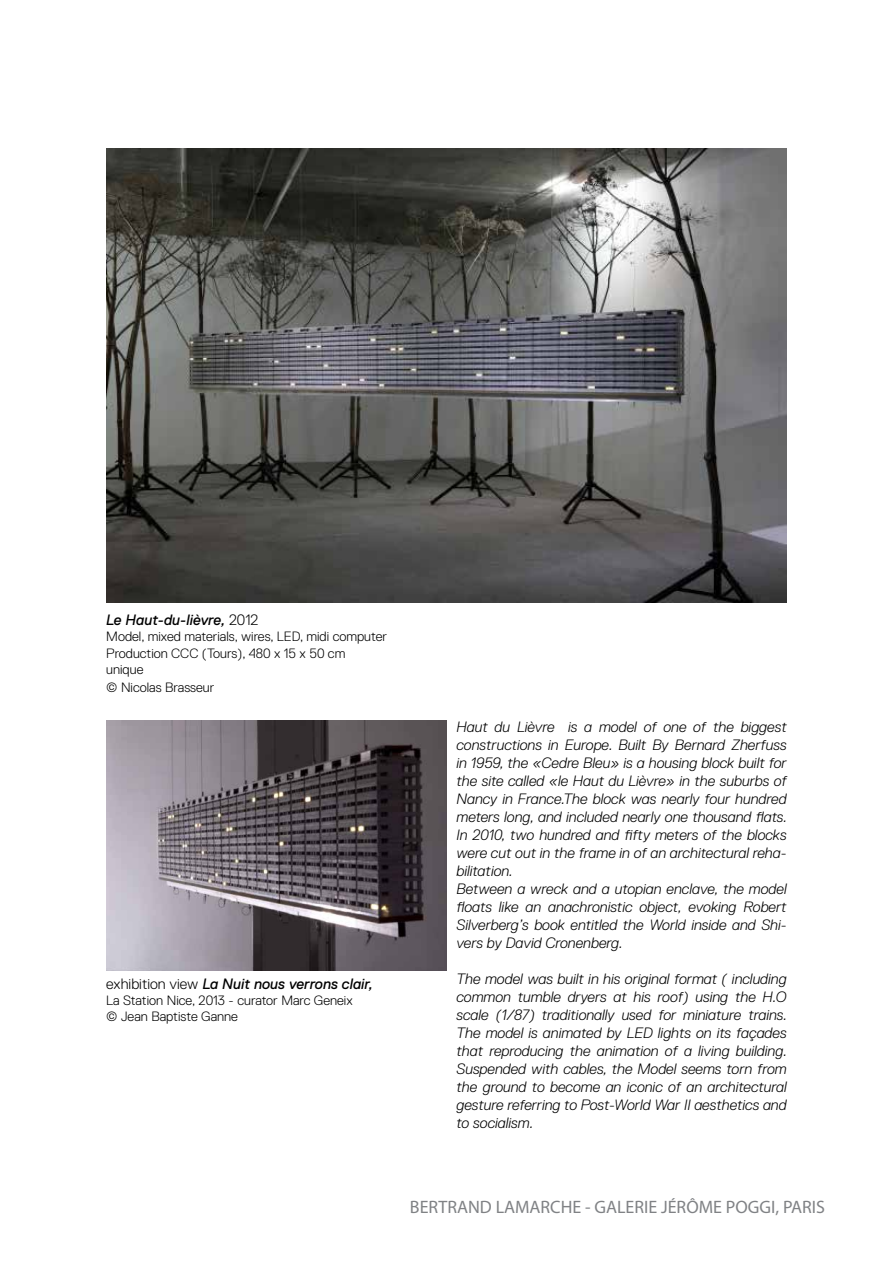
<style>
.page{position:relative;width:893px;height:1263px;background:#fff}
.page>*{position:absolute;margin:0;border:0;box-sizing:border-box;transform-origin:0 0}
.t1{font:18px "Myriad Pro";color:#808285}
.t2{font:italic 300 15px/18px "Replica Pro";color:#000}
.t3{font:italic 15px "Replica Pro";color:#000}
.t4{font:300 13.5px/16.2px "Replica Pro";color:#000}
.s1{font-weight:300;font-style:normal}
</style>
<div class="page">
<img style="left:106px;top:149px;width:681px;height:453px">
<img style="left:106px;top:720px;width:340px;height:251px">
<p class="t3" style="left:106px;top:612px;width:154px">Le Haut-du-lièvre, <span class="s1">2012</span></p>
<p class="t4" style="left:106px;top:629px;width:282px">Model, mixed materials, wires, LED, midi computer<br>Production CCC (Tours), 480 x 15 x 50 cm<br>unique</p>
<p class="t4" style="left:106px;top:679px;width:110px">© Nicolas Brasseur</p>
<p class="t3" style="left:106px;top:975px;width:268px"><span class="s1">exhibition view</span> La Nuit nous verrons clair,</p>
<p class="t4" style="left:106px;top:992px;width:248px">La Station Nice, 2013 - curator Marc Geneix © Jean Baptiste Ganne</p>
<p class="t2" style="left:456px;top:718px;width:332px">Haut du Lièvre is a model of one of the biggest constructions in Europe. Built By Bernard Zherfuss in 1959, the «Cedre Bleu» is a housing block built for the site called «le Haut du Lièvre» in the suburbs of Nancy in France.The block was nearly four hundred meters long, and included nearly one thousand flats.<br>In 2010, two hundred and fifty meters of the blocks were cut out in the frame in of an architectural reha&shy;bilitation.<br>Between a wreck and a utopian enclave, the model floats like an anachronistic object, evoking Robert Silverberg’s book entitled the World inside and Shi&shy;vers by David Cronenberg.</p>
<p class="t2" style="left:456px;top:970px;width:332px;text-align:justify">The model was built in his original format ( including common tumble dryers at his roof) using the H.O scale (1/87) traditionally used for miniature trains.<br>The model is animated by LED lights on its façades that reproducing the animation of a living building.<br>Suspended with cables, the Model seems torn from the ground to become an iconic of an architectural gesture referring to Post-World War II aesthetics and to socialism.</p>
<p class="t1" style="left:410px;top:1195px;width:416px">BERTRAND LAMARCHE - GALERIE JÉRÔME POGGI, PARIS</p>
</div>
